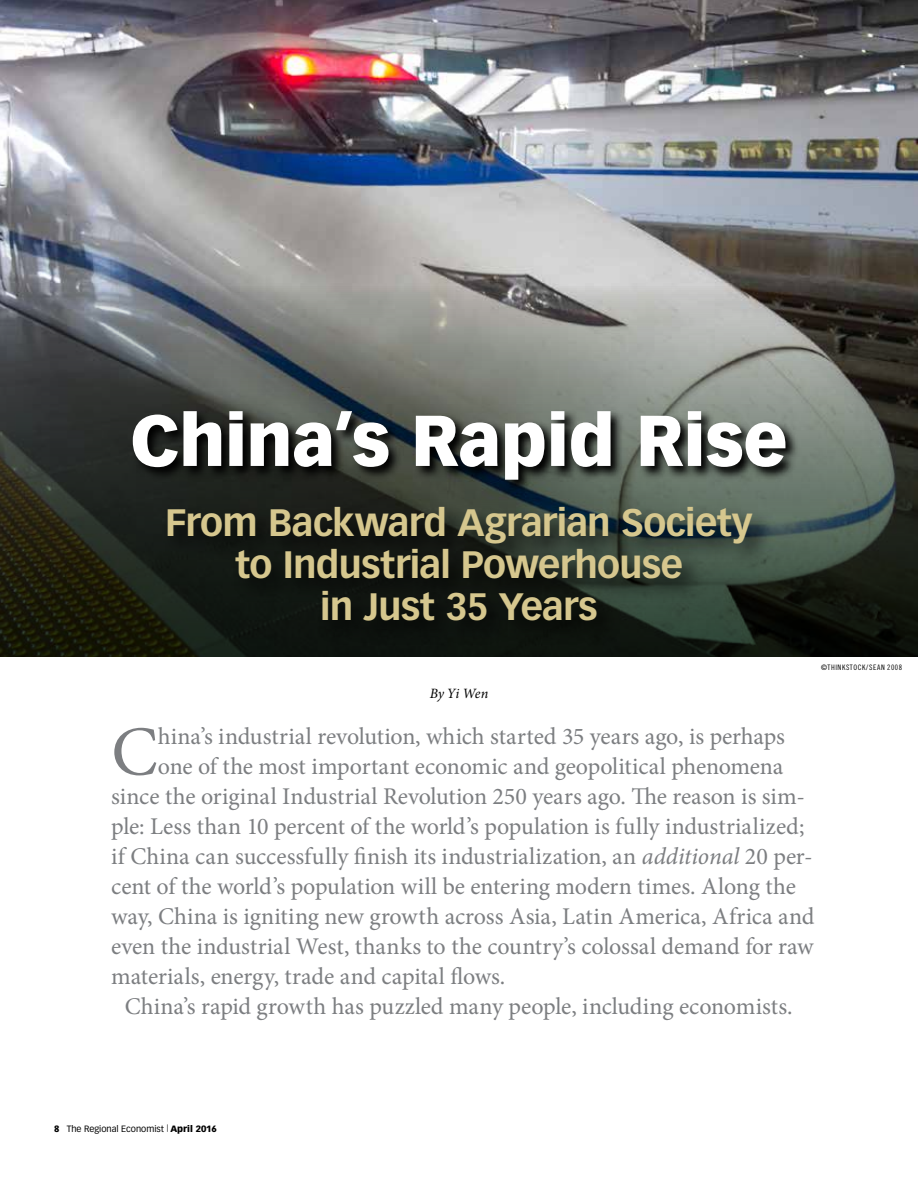
<style>
.page{position:relative;width:918px;height:1188px;background:#fff}
.page>*{position:absolute;margin:0;border:0;box-sizing:border-box;transform-origin:0 0}
.t1{font:900 70.5px "Vectora LH";letter-spacing:-.015em;color:#fff}
.t2{font:70.2px "Minion Pro";color:#7c7e81}
.t3{font:700 37.5px/42px "Vectora LH";letter-spacing:-.02em;color:#d6c78e;text-align:center}
.t4{font:24px "Minion Pro";color:#7c7e81}
.t5{font:italic 14.25px "Minion Pro";letter-spacing:-.02em;color:#000}
.t6{font:9px "Vectora LH";color:#000}
.t7{font:7.5px "Trade Gothic Cond Eighteen";letter-spacing:.075em;color:#000}
.s1{font-style:italic}
.s2{font-weight:900}
</style>
<div class="page">
<img style="left:0;top:0;width:918px;height:106px">
<img style="left:0;top:106px;width:918px;height:551px">
<svg style="left:131px;top:409px;width:669px;height:84px;background:#353a35"></svg>
<div style="left:162px;top:502px;width:613px;height:143px;background:#000;opacity:.75"></div>
<h1 class="t1" style="left:130px;top:397px;width:659px">China’s Rapid Rise</h1>
<h3 class="t3" style="left:165px;top:502px;width:589px">From Backward Agrarian Society to Industrial Powerhouse<br>in Just 35 Years</h3>
<p class="t5" style="left:430px;top:684px;width:60px">By Yi Wen</p>
<p class="t7" style="left:821px;top:662px;width:82px">©THINKSTOCK/SEAN 2008</p>
<h2 class="t2" style="left:111px;top:705px;width:48px">C</h2>
<p class="t4" style="left:158px;top:721px;width:629px">hina’s industrial revolution, which started 35 years ago, is perhaps</p>
<p class="t4" style="left:158px;top:751px;width:627px">one of the most important economic and geopolitical phenomena</p>
<p class="t4" style="left:111px;top:781px;width:695px">since the original Industrial Revolution 250 years ago. The reason is sim-</p>
<p class="t4" style="left:111px;top:811px;width:695px">ple: Less than 10 percent of the world’s population is fully industrialized;</p>
<p class="t4" style="left:111px;top:841px;width:703px">if China can successfully finish its industrialization, an <span class="s1">additional</span> 20 per-</p>
<p class="t4" style="left:111px;top:871px;width:686px">cent of the world’s population will be entering modern times. Along the</p>
<p class="t4" style="left:111px;top:901px;width:705px">way, China is igniting new growth across Asia, Latin America, Africa and</p>
<p class="t4" style="left:111px;top:931px;width:704px">even the industrial West, thanks to the country’s colossal demand for raw</p>
<p class="t4" style="left:111px;top:961px;width:396px">materials, energy, trade and capital flows.</p>
<p class="t4" style="left:125px;top:991px;width:669px">China’s rapid growth has puzzled many people, including economists.</p>
<p class="t6" style="left:54px;top:1123px;width:164px"><span class="s2">8</span> The Regional Economist <sup>|</sup> <span class="s2">April 2016</span></p>
</div>
